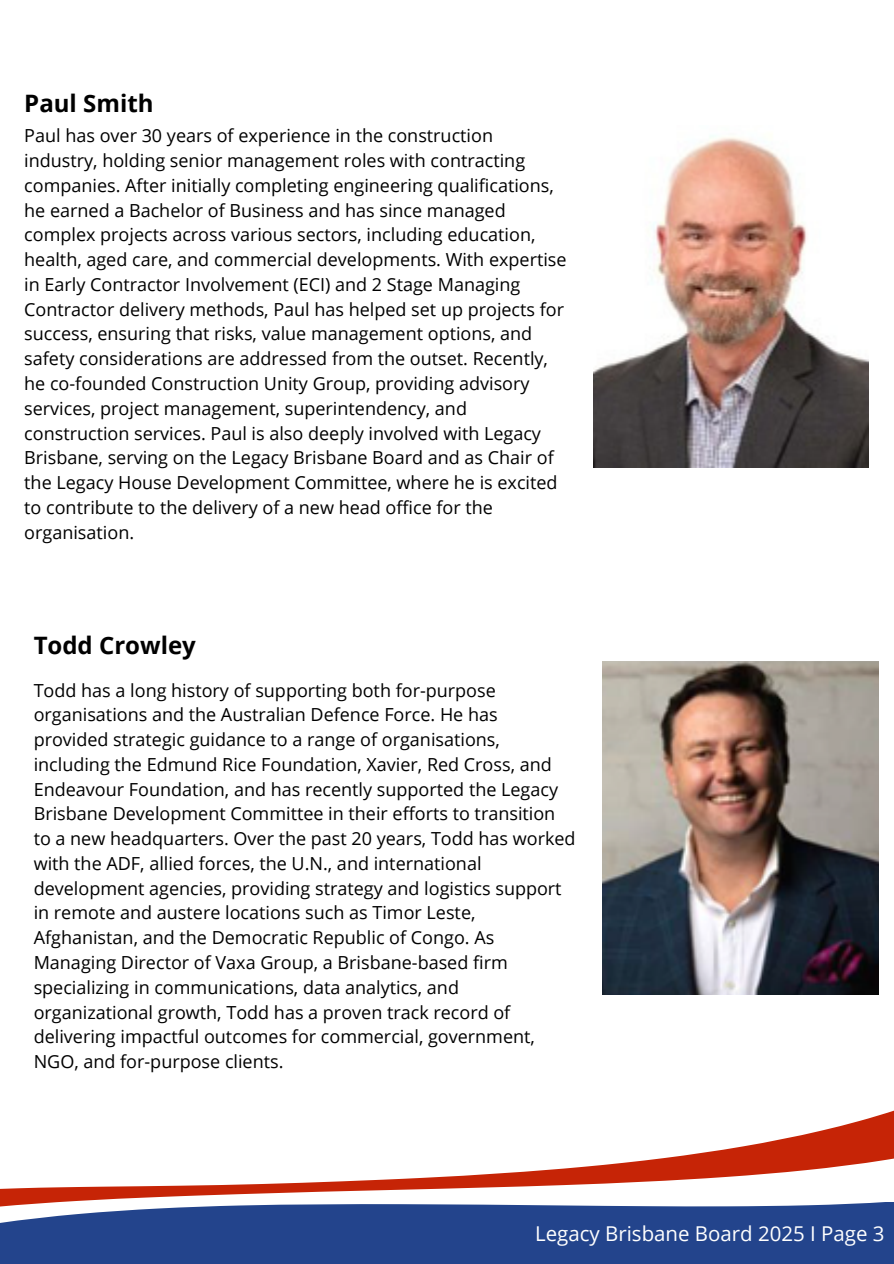
<style>
.page{position:relative;width:894px;height:1264px;background:#fff}
.page>*{position:absolute;margin:0;border:0;box-sizing:border-box;transform-origin:0 0}
.t1{font:700 24px "Open Sans";color:#000}
.t2{font:20.4px "Open Sans";color:#fff}
.t3{font:18px/24.8px "Open Sans";color:#000}
</style>
<div class="page">
<div style="left:0;top:1202px;width:893px;height:61px;background:#23448c"></div>
<svg style="left:0;top:1115px;width:893px;height:108px"></svg>
<img style="left:593px;top:135px;width:275px;height:332px">
<img style="left:602px;top:662px;width:276px;height:332px">
<p class="t1" style="left:24px;top:86px;width:131px">Paul Smith</p>
<p class="t3" style="left:24px;top:123px;width:543px">Paul has over 30 years of experience in the construction industry, holding senior management roles with contracting companies. After initially completing engineering qualifications, he earned a Bachelor of Business and has since managed complex projects across various sectors, including education, health, aged care, and commercial developments. With expertise in Early Contractor Involvement (ECI) and 2 Stage Managing Contractor delivery methods, Paul has helped set up projects for success, ensuring that risks, value management options, and safety considerations are addressed from the outset. Recently, he co-founded Construction Unity Group, providing advisory services, project management, superintendency, and construction services. Paul is also deeply involved with Legacy Brisbane, serving on the Legacy Brisbane Board and as Chair of the Legacy House Development Committee, where he is excited to contribute to the delivery of a new head office for the organisation.</p>
<h1 class="t1" style="left:34px;top:628px;width:164px">Todd Crowley</h1>
<p class="t3" style="left:34px;top:677px;width:543px">Todd has a long history of supporting both for-purpose organisations and the Australian Defence Force. He has provided strategic guidance to a range of organisations, including the Edmund Rice Foundation, Xavier, Red Cross, and Endeavour Foundation, and has recently supported the Legacy Brisbane Development Committee in their efforts to transition to a new headquarters. Over the past 20 years, Todd has worked with the ADF, allied forces, the U.N., and international development agencies, providing strategy and logistics support in remote and austere locations such as Timor Leste, Afghanistan, and the Democratic Republic of Congo. As Managing Director of Vaxa Group, a Brisbane-based firm specializing in communications, data analytics, and organizational growth, Todd has a proven track record of delivering impactful outcomes for commercial, government, NGO, and for-purpose clients.</p>
<h1 class="t2" style="left:535px;top:1219px;width:351px">Legacy Brisbane Board 2025 I Page 3</h1>
</div>
